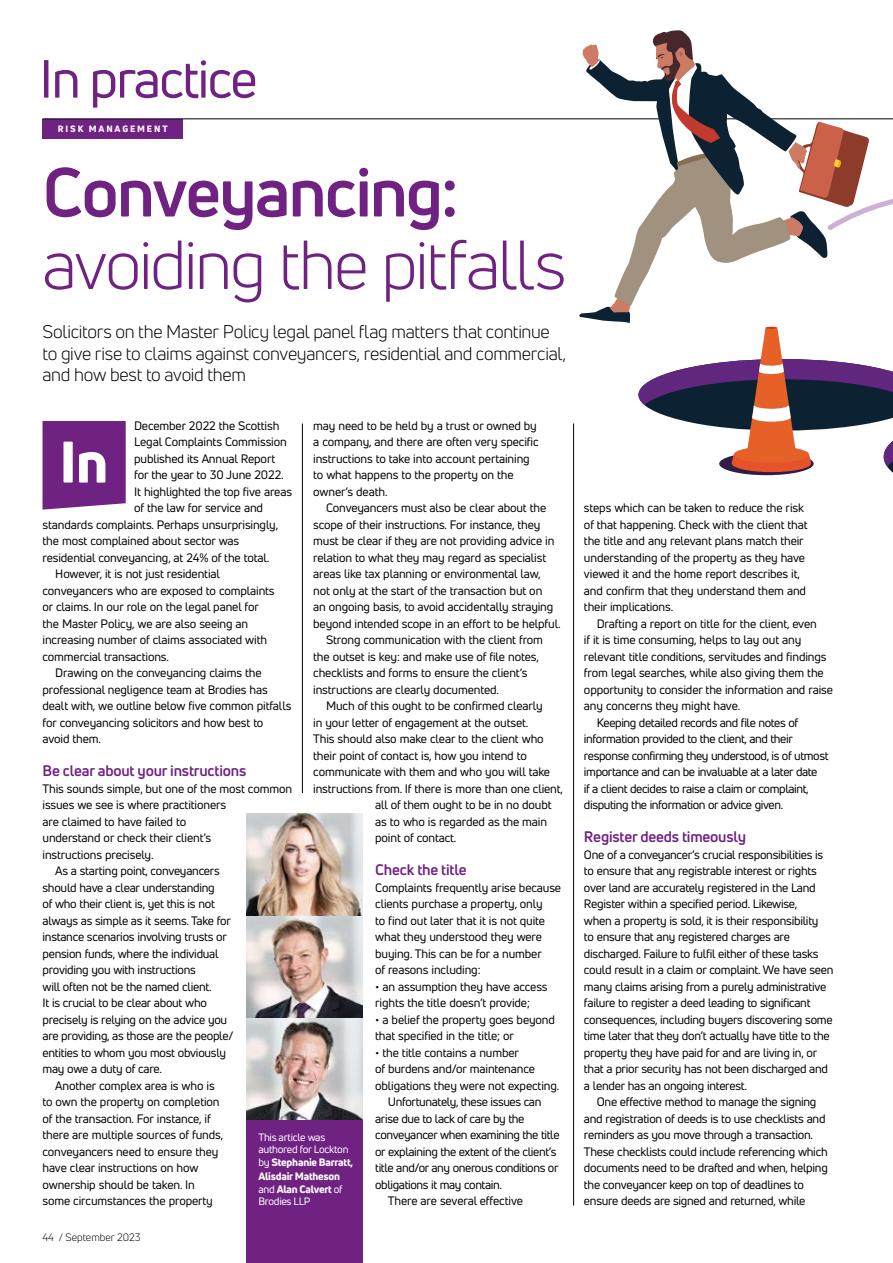
<style>
.page{position:relative;width:893px;height:1263px;background:#fff}
.page>*{position:absolute;margin:0;border:0;box-sizing:border-box;transform-origin:0 0}
.Feature_Header{font:67.65px/72.4px "Uni Neue";letter-spacing:-.035em;color:#702283}
.Body_Text_Dropcap{font:800 57.15px "Uni Neue";color:#fff}
.Section_Ident{font:52.5px "Uni Neue";letter-spacing:-.03em;color:#702283}
.Columnist_standfirst{font:18px/21.6px "Uni Neue";letter-spacing:-.02em;color:#000}
.Subhead_Feature{font:700 15px "Uni Neue";letter-spacing:-.01em;color:#702283}
.Body_Text{font:12px/16.5px "Uni Neue";letter-spacing:-.01em;color:#000}
.Body_Text_No_Indent{font:12px/16.5px "Uni Neue";letter-spacing:-.015em;color:#000}
.Body_Text-2{font:12px/16.5px "Uni Neue";letter-spacing:-.03em;color:#000}
.t1{font:800 10.5px/13.5px "Uni Neue";letter-spacing:-.02em;color:#fff}
.t2{font:10.5px/12px "Uni Neue";letter-spacing:-.02em;color:#fff}
.t3{font:10.5px "Uni Neue";color:#000}
.Columnist_ID{font:800 9px "Uni Neue";letter-spacing:.205em;color:#fff}
.s1{font-weight:700}
.s2{font-weight:400}
</style>
<div class="page">
<div style="left:43px;top:119px;width:140px;height:20px;background:#702283"></div>
<hr style="left:43px;top:119px;width:850px;height:1px;background:#000">
<div style="left:43px;top:421px;width:83px;height:89px;background:#702283"></div>
<hr style="left:302px;top:423px;width:1px;height:370px;background:#000">
<hr style="left:573px;top:423px;width:1px;height:782px;background:#000">
<svg style="left:579px;top:30px;width:314px;height:446px"></svg>
<div style="left:246px;top:1017px;width:116px;height:246px;background:#702283"></div>
<img style="left:246px;top:813px;width:116px;height:306px">
<p class="Section_Ident" style="left:39px;top:46px;width:220px">In practice</p>
<p class="Columnist_ID" style="left:58px;top:123px;width:111px">RISK MANAGEMENT</p>
<p class="Feature_Header" style="left:43px;top:156px;width:525px"><span class="s1">Conveyancing: </span>avoiding the pitfalls</p>
<p class="Columnist_standfirst" style="left:43px;top:321px;width:525px">Solicitors on the Master Policy legal panel flag matters that continue to give rise to claims against conveyancers, residential and commercial, and how best to avoid them</p>
<p class="Body_Text_No_Indent" style="left:134px;top:417px;width:147px">December 2022 the Scottish</p>
<p class="Body_Text_No_Indent" style="left:134px;top:434px;width:154px">Legal Complaints Commission</p>
<p class="Body_Text_No_Indent" style="left:134px;top:450px;width:143px">published its Annual Report</p>
<p class="Body_Text_No_Indent" style="left:134px;top:467px;width:151px">for the year to 30 June 2022.</p>
<p class="Body_Text_No_Indent" style="left:134px;top:483px;width:159px">It highlighted the top five areas</p>
<p class="Body_Text_No_Indent" style="left:134px;top:500px;width:130px">of the law for service and</p>
<p class="Body_Text_No_Indent" style="left:43px;top:516px;width:237px">standards complaints. Perhaps unsurprisingly,</p>
<p class="Body_Text_No_Indent" style="left:43px;top:533px;width:198px">the most complained about sector was</p>
<p class="Body_Text_No_Indent" style="left:43px;top:549px;width:228px">residential conveyancing, at 24% of the total.</p>
<p class="Body_Text" style="left:43px;top:566px;width:234px;text-indent:13px">However, it is not just residential conveyancers who are exposed to complaints or claims. In our role on the legal panel for the Master Policy, we are also seeing an increasing number of claims associated with commercial transactions.</p>
<p class="Body_Text" style="left:43px;top:665px;width:250px;text-indent:13px">Drawing on the conveyancing claims the professional negligence team at Brodies has dealt with, we outline below five common pitfalls for conveyancing solicitors and how best to avoid them.</p>
<p class="Subhead_Feature" style="left:43px;top:761px;width:205px">Be clear about your instructions</p>
<p class="Body_Text_No_Indent" style="left:43px;top:780px;width:251px">This sounds simple, but one of the most common issues we see is where practitioners<br>are claimed to have failed to<br>understand or check their client’s<br>instructions precisely.</p>
<p class="Body_Text" style="left:43px;top:863px;width:192px;text-indent:13px">As a starting point, conveyancers should have a clear understanding<br>of who their client is, yet this is not always as simple as it seems. Take for instance scenarios involving trusts or pension funds, where the individual providing you with instructions<br>will often not be the named client.<br>It is crucial to be clear about who precisely is relying on the advice you are providing, as those are the people/ entities to whom you most obviously may owe a duty of care.</p>
<p class="Body_Text" style="left:43px;top:1077px;width:182px;text-indent:13px">Another complex area is who is to own the property on completion of the transaction. For instance, if there are multiple sources of funds, conveyancers need to ensure they have clear instructions on how ownership should be taken. In some circumstances the property</p>
<p class="Body_Text" style="left:313px;top:417px;width:227px">may need to be held by a trust or owned by a company, and there are often very specific instructions to take into account pertaining to what happens to the property on the owner’s death.</p>
<p class="Body_Text" style="left:313px;top:500px;width:249px;text-indent:13px">Conveyancers must also be clear about the scope of their instructions. For instance, they must be clear if they are not providing advice in relation to what they may regard as specialist areas like tax planning or environmental law,<br>not only at the start of the transaction but on<br>an ongoing basis, to avoid accidentally straying beyond intended scope in an effort to be helpful.</p>
<p class="Body_Text" style="left:313px;top:632px;width:231px;text-indent:13px">Strong communication with the client from the outset is key: and make use of file notes, checklists and forms to ensure the client’s instructions are clearly documented.</p>
<p class="Body_Text" style="left:326px;top:698px;width:218px">Much of this ought to be confirmed clearly</p>
<p class="Body_Text" style="left:313px;top:714px;width:217px">in your letter of engagement at the outset.</p>
<p class="Body_Text" style="left:313px;top:731px;width:232px">This should also make clear to the client who</p>
<p class="Body_Text" style="left:313px;top:747px;width:215px">their point of contact is, how you intend to</p>
<p class="Body_Text" style="left:313px;top:764px;width:238px">communicate with them and who you will take</p>
<p class="Body_Text" style="left:313px;top:780px;width:251px">instructions from. If there is more than one client,</p>
<p class="Body_Text" style="left:375px;top:797px;width:178px">all of them ought to be in no doubt</p>
<p class="Body_Text" style="left:375px;top:813px;width:173px">as to who is regarded as the main</p>
<p class="Body_Text" style="left:375px;top:830px;width:83px">point of contact.</p>
<p class="Subhead_Feature" style="left:375px;top:860px;width:93px">Check the title</p>
<p class="Body_Text_No_Indent" style="left:375px;top:879px;width:187px">Complaints frequently arise because clients purchase a property, only<br>to find out later that it is not quite what they understood they were buying. This can be for a number<br>of reasons including:</p>
<p class="Body_Text_No_Indent" style="left:375px;top:978px;width:174px">• an assumption they have access rights the title doesn’t provide;</p>
<p class="Body_Text_No_Indent" style="left:375px;top:1011px;width:181px">• a belief the property goes beyond that specified in the title; or</p>
<p class="Body_Text_No_Indent" style="left:375px;top:1044px;width:186px">• the title contains a number<br>of burdens and/or maintenance obligations they were not expecting.</p>
<p class="Body_Text-2" style="left:375px;top:1094px;width:186px;text-indent:13px">Unfortunately, these issues can arise due to lack of care by the conveyancer when examining the title or explaining the extent of the client’s title and/or any onerous conditions or obligations it may contain.</p>
<p class="Body_Text" style="left:388px;top:1193px;width:136px">There are several effective</p>
<p class="Body_Text_Dropcap" style="left:59px;top:423px;width:51px">In</p>
<p class="t2" style="left:258px;top:1131px;width:92px">This article was authored for Lockton</p>
<p class="t1" style="left:258px;top:1156px;width:96px"><span class="s2">by</span> Stephanie Barratt,<br>Alisdair Matheson <span class="s2">and</span> Alan Calvert <span class="s2">of</span></p>
<p class="t2" style="left:258px;top:1195px;width:54px">Brodies LLP</p>
<p class="t3" style="left:43px;top:1231px;width:100px">44 / September 2023</p>
<p class="Body_Text" style="left:584px;top:500px;width:225px">steps which can be taken to reduce the risk of that happening. Check with the client that the title and any relevant plans match their understanding of the property as they have viewed it and the home report describes it, and confirm that they understand them and their implications.</p>
<p class="Body_Text" style="left:584px;top:615px;width:250px;text-indent:13px">Drafting a report on title for the client, even<br>if it is time consuming, helps to lay out any relevant title conditions, servitudes and findings from legal searches, while also giving them the opportunity to consider the information and raise any concerns they might have.</p>
<p class="Body_Text-2" style="left:584px;top:714px;width:246px;text-indent:13px">Keeping detailed records and file notes of information provided to the client, and their response confirming they understood, is of utmost importance and can be invaluable at a later date<br>if a client decides to raise a claim or complaint, disputing the information or advice given.</p>
<p class="Subhead_Feature" style="left:584px;top:827px;width:164px">Register deeds timeously</p>
<p class="Body_Text_No_Indent" style="left:584px;top:846px;width:251px">One of a conveyancer’s crucial responsibilities is to ensure that any registrable interest or rights over land are accurately registered in the Land Register within a specified period. Likewise,<br>when a property is sold, it is their responsibility<br>to ensure that any registered charges are discharged. Failure to fulfil either of these tasks could result in a claim or complaint. We have seen many claims arising from a purely administrative failure to register a deed leading to significant consequences, including buyers discovering some time later that they don’t actually have title to the property they have paid for and are living in, or that a prior security has not been discharged and a lender has an ongoing interest.</p>
<p class="Body_Text" style="left:584px;top:1094px;width:245px;text-indent:13px">One effective method to manage the signing and registration of deeds is to use checklists and reminders as you move through a transaction.<br>These checklists could include referencing which documents need to be drafted and when, helping the conveyancer keep on top of deadlines to ensure deeds are signed and returned, while</p>
</div>
